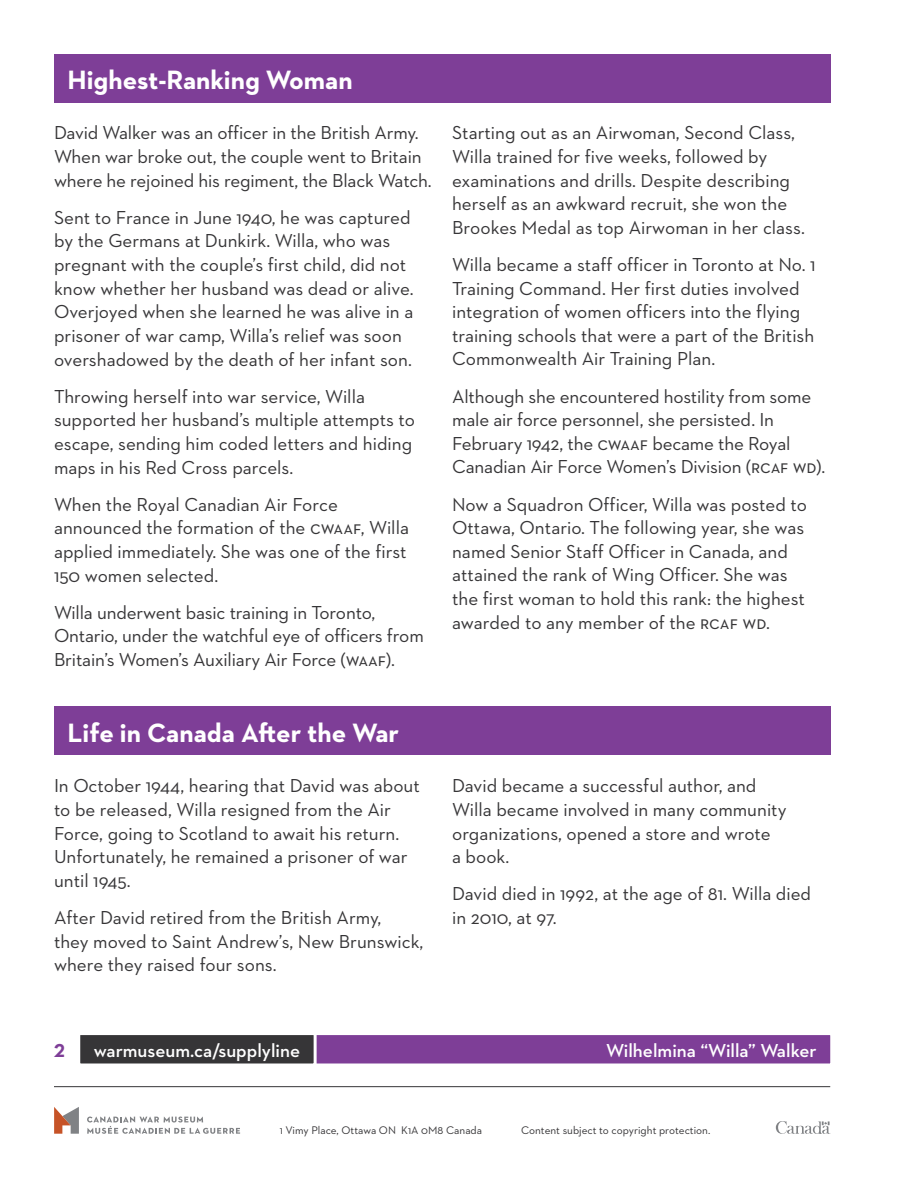
<style>
.page{position:relative;width:918px;height:1188px;background:#fff}
.page>*{position:absolute;margin:0;border:0;box-sizing:border-box;transform-origin:0 0}
.t1{font:700 27px "Neutraface 2 Text";color:#fff}
.P_-_Body_Text{font:19.2px/23.5px "Neutraface 2 Text";color:#363537}
.t2{font:600 19.2px "Neutraface 2 Text";color:#fff}
.t3{font:700 19.2px "Neutraface 2 Text";color:#7e3e97}
.t4{font:11.25px "Neutraface 2 Text";color:#363537}
</style>
<div class="page">
<div style="left:79px;top:1034px;width:753px;height:31px;background:#7e3e97"></div>
<div style="left:77px;top:1032px;width:756px;height:34px;border:3px solid #fff"></div>
<div style="left:79px;top:1034px;width:236px;height:31px;background:#363537"></div>
<div style="left:77px;top:1032px;width:240px;height:34px;border:3px solid #fff"></div>
<svg style="left:776px;top:1121px;width:54px;height:13px"></svg>
<svg style="left:87px;top:1116px;width:153px;height:18px"></svg>
<svg style="left:54px;top:1107px;width:25px;height:27px"></svg>
<hr style="left:54px;top:1086px;width:776px;height:1px;background:#363537">
<div style="left:54px;top:54px;width:776px;height:48px;background:#7e3e97"></div>
<div style="left:54px;top:707px;width:776px;height:48px;background:#7e3e97"></div>
<h2 class="t1" style="left:68px;top:62px;width:287px">Highest-Ranking Woman</h2>
<p class="P_-_Body_Text" style="left:54px;top:121px;width:379px">David Walker was an officer in the British Army.<br>When war broke out, the couple went to Britain where he rejoined his regiment, the Black Watch.</p>
<p class="P_-_Body_Text" style="left:54px;top:205px;width:361px">Sent to France in June 1940, he was captured by the Germans at Dunkirk. Willa, who was pregnant with the couple’s first child, did not know whether her husband was dead or alive.<br>Overjoyed when she learned he was alive in a prisoner of war camp, Willa’s relief was soon overshadowed by the death of her infant son.</p>
<p class="P_-_Body_Text" style="left:54px;top:384px;width:363px">Throwing herself into war service, Willa supported her husband’s multiple attempts to escape, sending him coded letters and hiding maps in his Red Cross parcels.</p>
<p class="P_-_Body_Text" style="left:54px;top:492px;width:357px">When the Royal Canadian Air Force announced the formation of the cwaaf, Willa applied immediately. She was one of the first 150 women selected.</p>
<p class="P_-_Body_Text" style="left:54px;top:600px;width:371px">Willa underwent basic training in Toronto,<br>Ontario, under the watchful eye of officers from<br>Britain’s Women’s Auxiliary Air Force (waaf).</p>
<h2 class="t1" style="left:68px;top:715px;width:333px">Life in Canada After the War</h2>
<p class="P_-_Body_Text" style="left:54px;top:774px;width:367px">In October 1944, hearing that David was about to be released, Willa resigned from the Air Force, going to Scotland to await his return.<br>Unfortunately, he remained a prisoner of war until 1945.</p>
<p class="P_-_Body_Text" style="left:54px;top:905px;width:371px">After David retired from the British Army,<br>they moved to Saint Andrew’s, New Brunswick, where they raised four sons.</p>
<p class="P_-_Body_Text" style="left:452px;top:121px;width:354px">Starting out as an Airwoman, Second Class, Willa trained for five weeks, followed by examinations and drills. Despite describing herself as an awkward recruit, she won the Brookes Medal as top Airwoman in her class.</p>
<p class="P_-_Body_Text" style="left:452px;top:252px;width:365px">Willa became a staff officer in Toronto at No. 1<br>Training Command. Her first duties involved integration of women officers into the flying training schools that were a part of the British Commonwealth Air Training Plan.</p>
<p class="P_-_Body_Text" style="left:452px;top:384px;width:375px">Although she encountered hostility from some male air force personnel, she persisted. In February 1942, the cwaaf became the Royal Canadian Air Force Women’s Division (rcaf wd).</p>
<p class="P_-_Body_Text" style="left:452px;top:492px;width:356px">Now a Squadron Officer, Willa was posted to Ottawa, Ontario. The following year, she was named Senior Staff Officer in Canada, and attained the rank of Wing Officer. She was the first woman to hold this rank: the highest awarded to any member of the rcaf wd.</p>
<p class="P_-_Body_Text" style="left:452px;top:774px;width:336px">David became a successful author, and<br>Willa became involved in many community organizations, opened a store and wrote<br>a book.</p>
<p class="P_-_Body_Text" style="left:452px;top:882px;width:360px">David died in 1992, at the age of 81. Willa died in 2010, at 97.</p>
<p class="t3" style="left:54px;top:1038px;width:12px">2</p>
<p class="t2" style="left:94px;top:1038px;width:208px">warmuseum.ca/supplyline</p>
<p class="t2" style="left:606px;top:1038px;width:212px">Wilhelmina “Willa” Walker</p>
<p class="t4" style="left:280px;top:1123px;width:204px">1 Vimy Place, Ottawa ON K1A 0M8 Canada</p>
<p class="t4" style="left:521px;top:1123px;width:191px">Content subject to copyright protection.</p>
</div>
